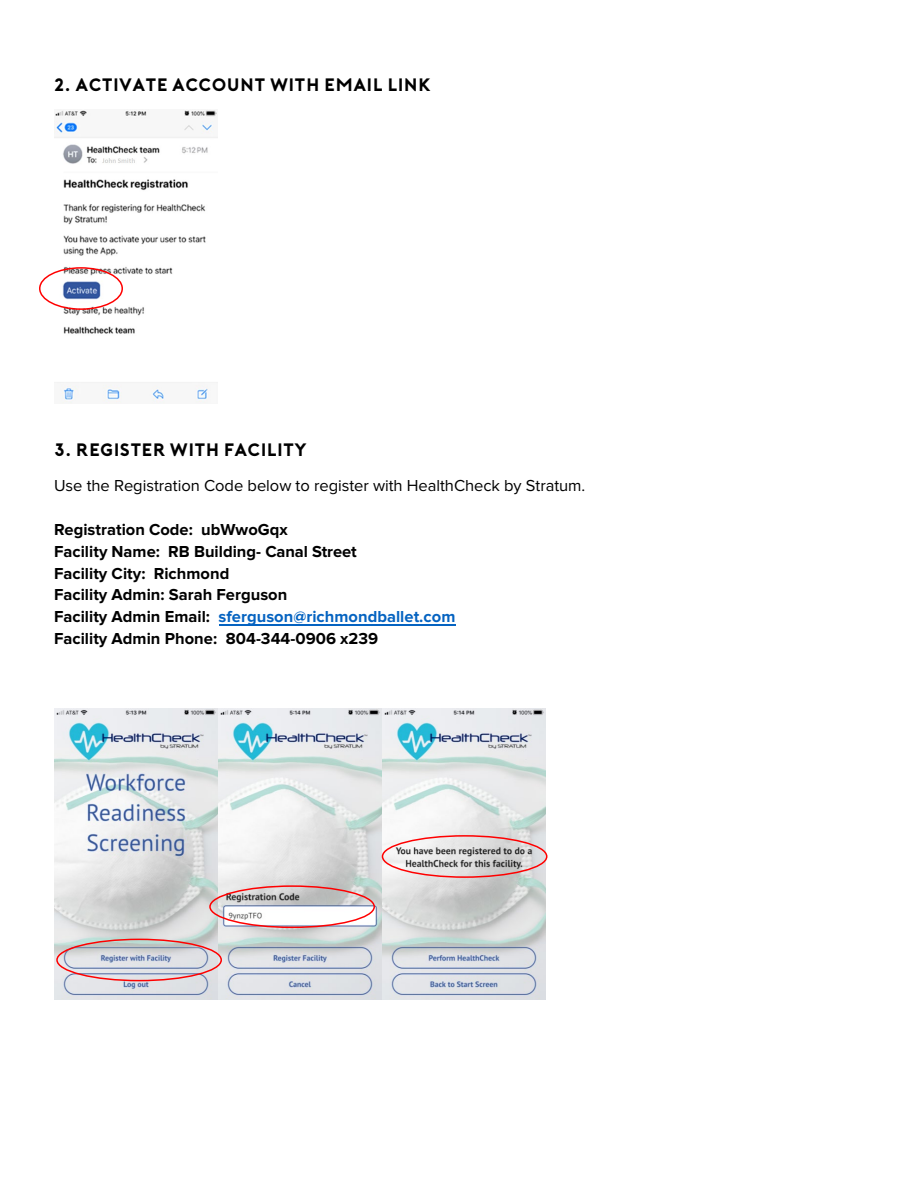
<style>
.page{position:relative;width:918px;height:1188px;background:#fff}
.page>*{position:absolute;margin:0;border:0;box-sizing:border-box;transform-origin:0 0}
.t1{font:700 18px "Porter";letter-spacing:.005em;color:#000}
.t2{font:700 16.5px/21.8px "Proxima Nova";color:#000}
.t3{font:16.5px "Proxima Nova";letter-spacing:-.005em;color:#000}
.s1{color:#0563c1}
</style>
<div class="page">
<img style="left:54px;top:110px;width:164px;height:294px">
<img style="left:54px;top:708px;width:492px;height:292px">
<div style="left:39px;top:267px;width:84px;height:43px;border:2px solid #f00;border-radius:50%"></div>
<div style="left:56px;top:939px;width:166px;height:42px;border:2px solid #f00;border-radius:50%"></div>
<div style="left:209px;top:885px;width:166px;height:43px;border:2px solid #f00;border-radius:50%"></div>
<div style="left:382px;top:835px;width:166px;height:43px;border:2px solid #f00;border-radius:50%"></div>
<hr style="left:219px;top:624px;width:236px;height:2px;background:#0563c1">
<p class="t1" style="left:54px;top:75px;width:378px">2. ACTIVATE ACCOUNT WITH EMAIL LINK</p>
<p class="t1" style="left:54px;top:440px;width:254px">3. REGISTER WITH FACILITY</p>
<p class="t3" style="left:54px;top:478px;width:533px">Use the Registration Code below to register with HealthCheck by Stratum.</p>
<p class="t2" style="left:54px;top:519px;width:403px">Registration Code: ubWwoGqx<br>Facility Name: RB Building- Canal Street<br>Facility City: Richmond<br>Facility Admin: Sarah Ferguson<br>Facility Admin Email: <span class="s1">sferguson@richmondballet.com </span>Facility Admin Phone: 804-344-0906 x239</p>
</div>
